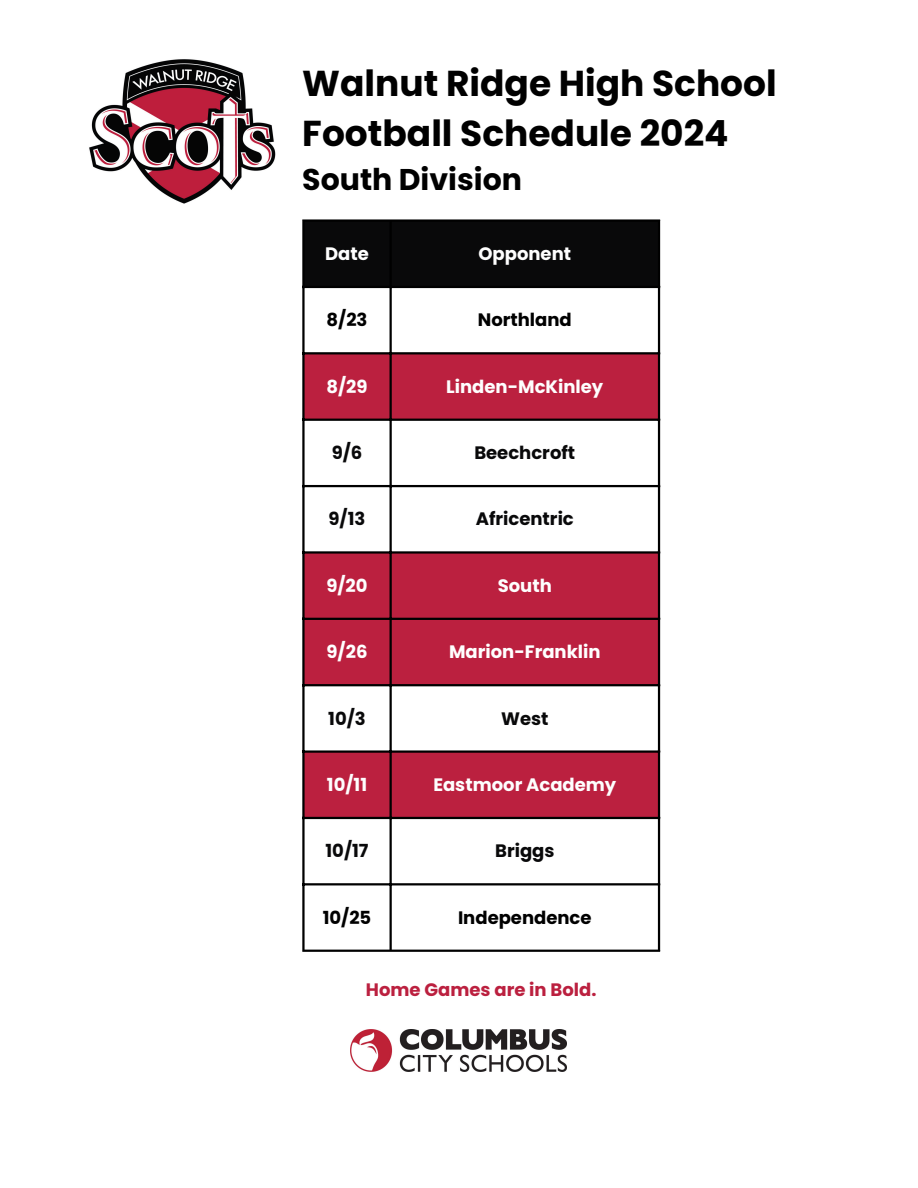
<style>
.page{position:relative;width:918px;height:1188px;background:#fff}
.page>*{position:absolute;margin:0;border:0;box-sizing:border-box;transform-origin:0 0}
.t1{font:700 36px/49.5px "Poppins";color:#000}
.t2{font:700 30px "Poppins";color:#000}
.t3{font:700 18px "Poppins";color:#fefefe}
.t4{font:700 18px "Poppins";color:#09090a}
.t5{font:700 18px "Poppins";color:#000}
.t6{font:700 18px "Poppins";color:#fff}
.t7{font:700 18px "Poppins";color:#bb203f}
</style>
<div class="page">
<img style="left:351px;top:1030px;width:216px;height:41px">
<div style="left:305px;top:222px;width:353px;height:64px;background:#09090a"></div>
<svg style="left:305px;top:354px;width:353px;height:463px;fill:#bb203f"></svg>
<hr style="left:302px;top:222px;width:3px;height:728px;background:#000">
<hr style="left:390px;top:222px;width:2px;height:728px;background:#000">
<hr style="left:658px;top:222px;width:2px;height:728px;background:#000">
<hr style="left:302px;top:219px;width:358px;height:3px;background:#000">
<hr style="left:302px;top:286px;width:358px;height:2px;background:#000">
<hr style="left:302px;top:352px;width:358px;height:2px;background:#000">
<hr style="left:302px;top:419px;width:358px;height:2px;background:#000">
<hr style="left:302px;top:485px;width:358px;height:2px;background:#000">
<hr style="left:302px;top:551px;width:358px;height:3px;background:#000">
<hr style="left:302px;top:618px;width:358px;height:2px;background:#000">
<hr style="left:302px;top:684px;width:358px;height:2px;background:#000">
<hr style="left:302px;top:750px;width:358px;height:3px;background:#000">
<hr style="left:302px;top:817px;width:358px;height:2px;background:#000">
<hr style="left:302px;top:883px;width:358px;height:2px;background:#000">
<hr style="left:302px;top:950px;width:358px;height:2px;background:#000">
<img style="left:89px;top:59px;width:187px;height:145px">
<p class="t1" style="left:302px;top:59px;width:476px">Walnut Ridge High School<br>Football Schedule 2024</p>
<p class="t2" style="left:302px;top:158px;width:221px">South Division</p>
<h1 class="t3" style="left:325px;top:241px;width:45px">Date</h1>
<p class="t3" style="left:478px;top:241px;width:94px">Opponent</p>
<p class="t5" style="left:327px;top:307px;width:42px">8/23</p>
<p class="t5" style="left:478px;top:307px;width:96px">Northland</p>
<p class="t3" style="left:326px;top:374px;width:43px">8/29</p>
<p class="t3" style="left:446px;top:374px;width:159px">Linden-McKinley</p>
<p class="t4" style="left:332px;top:440px;width:32px">9/6</p>
<p class="t4" style="left:474px;top:440px;width:102px">Beechcroft</p>
<p class="t4" style="left:329px;top:507px;width:38px">9/13</p>
<p class="t4" style="left:476px;top:507px;width:100px">Africentric</p>
<p class="t3" style="left:326px;top:573px;width:43px">9/20</p>
<p class="t3" style="left:498px;top:573px;width:56px">South</p>
<p class="t6" style="left:327px;top:639px;width:42px">9/26</p>
<p class="t6" style="left:449px;top:639px;width:153px">Marion-Franklin</p>
<p class="t4" style="left:328px;top:706px;width:39px">10/3</p>
<p class="t4" style="left:501px;top:706px;width:49px">West</p>
<p class="t3" style="left:327px;top:772px;width:42px">10/11</p>
<p class="t3" style="left:433px;top:772px;width:184px">Eastmoor Academy</p>
<p class="t4" style="left:326px;top:838px;width:45px">10/17</p>
<p class="t4" style="left:495px;top:838px;width:61px">Briggs</p>
<p class="t5" style="left:323px;top:905px;width:50px">10/25</p>
<p class="t5" style="left:458px;top:905px;width:135px">Independence</p>
<p class="t7" style="left:366px;top:978px;width:232px">Home Games are in Bold.</p>
</div>
